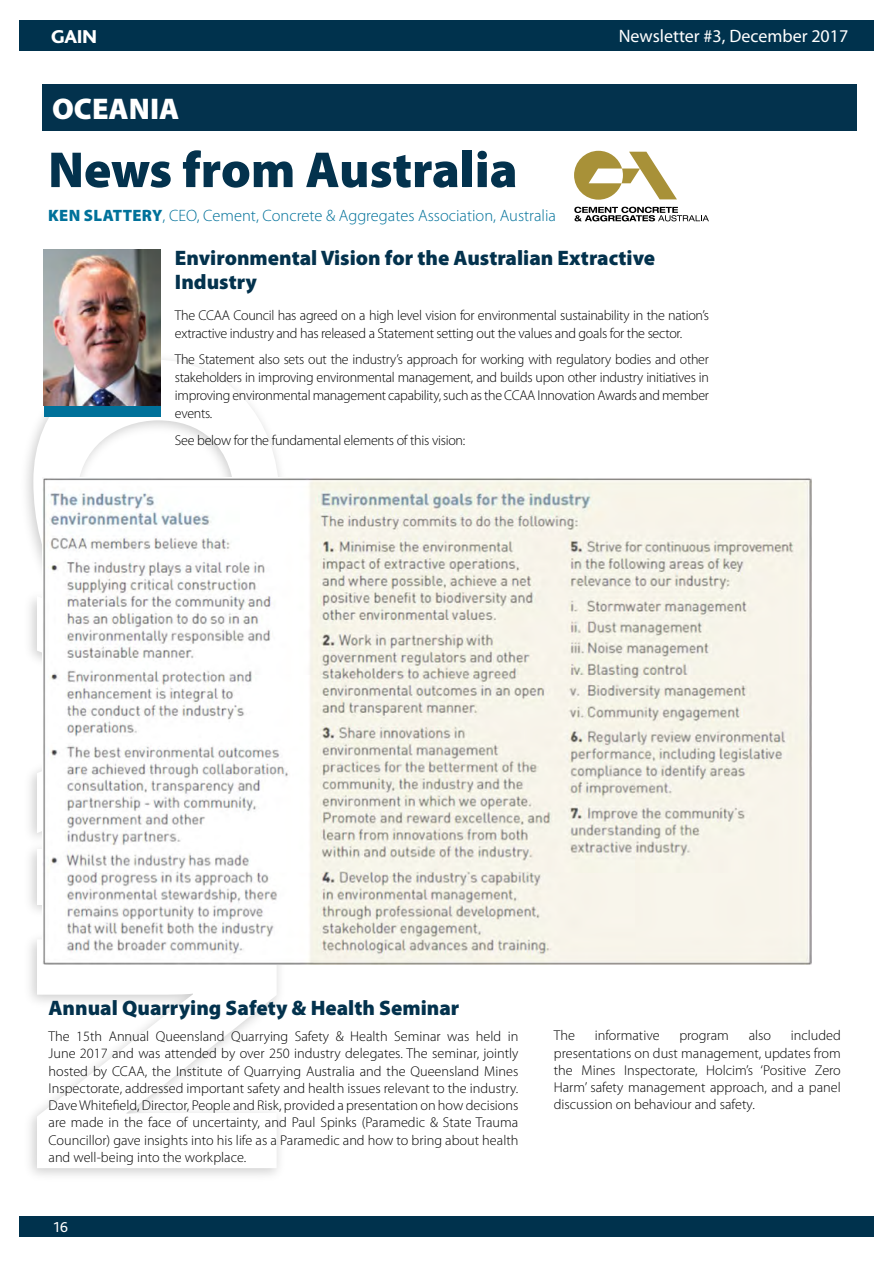
<style>
.page{position:relative;width:893px;height:1263px;background:#fff}
.page>*{position:absolute;margin:0;border:0;box-sizing:border-box;transform-origin:0 0}
.t1{font:900 51px "Myriad Pro";color:#03324d}
.t2{font:900 30px "Myriad Pro";color:#fff}
.t3{font:900 21px/24px "Myriad Pro";color:#03324d}
.t4{font:800 19.5px "Bliss";color:#fff}
.t5{font:18px "Myriad Pro";color:#fff}
.t6{font:300 16.5px "Myriad Pro";color:#00719a}
.t7{font:15px "Bliss";color:#fff}
.t8{font:300 14.25px/17.2px "Myriad Pro";letter-spacing:-.02em;color:#000;text-align:justify}
.t9{font:300 14.25px "Myriad Pro";color:#000}
.s1{font-weight:900}
</style>
<div class="page">
<svg style="left:33px;top:360px;width:246px;height:215px"></svg>
<svg style="left:37px;top:939px;width:240px;height:229px"></svg>
<div style="left:19px;top:1216px;width:854px;height:21px;background:#00324d"></div>
<div style="left:19px;top:20px;width:854px;height:31px;background:#00324d"></div>
<div style="left:44px;top:263px;width:116px;height:154px;background:#00719a"></div>
<img style="left:44px;top:249px;width:116px;height:157px">
<svg style="left:574px;top:151px;width:103px;height:49px"></svg>
<svg style="left:574px;top:207px;width:135px;height:14px"></svg>
<img style="left:43px;top:478px;width:768px;height:486px">
<div style="left:43px;top:84px;width:814px;height:47px;background:#03324d"></div>
<h3 class="t4" style="left:51px;top:27px;width:47px">GAIN</h3>
<p class="t5" style="left:619px;top:25px;width:231px">Newsletter #3, December 2017</p>
<h2 class="t2" style="left:52px;top:88px;width:129px">OCEANIA</h2>
<h1 class="t1" style="left:48px;top:136px;width:471px">News from Australia</h1>
<p class="t6" style="left:48px;top:206px;width:509px"><span class="s1">KEN SLATTERY</span>, CEO, Cement, Concrete &amp; Aggregates Association, Australia</p>
<h3 class="t3" style="left:175px;top:245px;width:482px">Environmental Vision for the Australian Extractive<br>Industry</h3>
<p class="t8" style="left:175px;top:306px;width:535px;line-height:18px">The CCAA Council has agreed on a high level vision for environmental sustainability in the nation’s extractive industry and has released a Statement setting out the values and goals for the sector.</p>
<p class="t8" style="left:175px;top:351px;width:535px;line-height:18px">The Statement also sets out the industry’s approach for working with regulatory bodies and other stakeholders in improving environmental management, and builds upon other industry initiatives in improving environmental management capability, such as the CCAA Innovation Awards and member events.</p>
<p class="t8" style="left:175px;top:432px;width:292px">See below for the fundamental elements of this vision:</p>
<h3 class="t3" style="left:49px;top:995px;width:412px">Annual Quarrying Safety &amp; Health Seminar</h3>
<p class="t8" style="left:49px;top:1028px;width:471px">The 15th Annual Queensland Quarrying Safety &amp; Health Seminar was held in June 2017 and was attended by over 250 industry delegates. The seminar, jointly hosted by CCAA, the Institute of Quarrying Australia and the Queensland Mines Inspectorate, addressed important safety and health issues relevant to the industry.<br>Dave Whitefield, Director, People and Risk, provided a presentation on how decisions are made in the face of uncertainty, and Paul Spinks (Paramedic &amp; State Trauma Councillor) gave insights into his life as a Paramedic and how to bring about health and well-being into the workplace.</p>
<p class="t8" style="left:554px;top:1027px;width:23px">The</p>
<p class="t9" style="left:595px;top:1028px;width:66px">informative</p>
<p class="t9" style="left:679px;top:1028px;width:51px">program</p>
<p class="t8" style="left:749px;top:1027px;width:24px">also</p>
<p class="t8" style="left:554px;top:1027px;width:289px;text-indent:237px">included presentations on dust management, updates from the Mines Inspectorate, Holcim’s ‘Positive Zero Harm’ safety management approach, and a panel discussion on behaviour and safety.</p>
<p class="t7" style="left:52px;top:1219px;width:17px">16</p>
</div>
